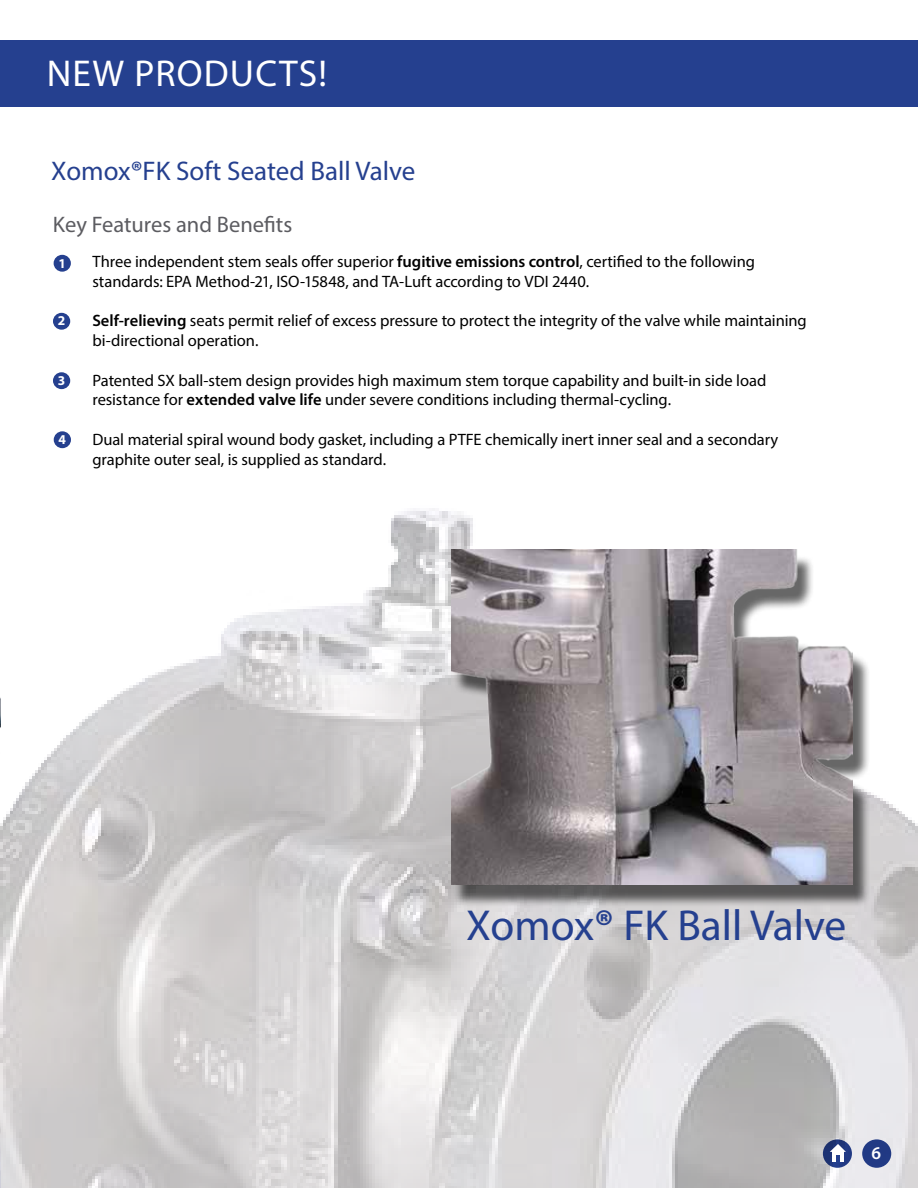
<style>
.page{position:relative;width:918px;height:1188px;background:#fff}
.page>*{position:absolute;margin:0;border:0;box-sizing:border-box;transform-origin:0 0}
.t1{font:43.5px "Myriad Pro";color:#25408f}
.t2{font:37.5px "Myriad Pro";letter-spacing:.03em;color:#fff}
.t3{font:27px "Myriad Pro";color:#25408f}
.t4{font:22.5px "Myriad Pro";color:#5c5c61}
.t5{font:600 18px "Myriad Pro";color:#fff}
.t6{font:16.5px/19.8px "Myriad Pro";letter-spacing:-.005em;color:#000}
.t7{font:700 13.5px "Myriad Pro";color:#fff}
.s1{font-weight:600}
.s2{font-weight:700}
</style>
<div class="page">
<img style="left:0;top:697px;width:1px;height:491px">
<div style="left:54px;top:255px;width:17px;height:17px;background:#25408f;border-radius:50%"></div>
<div style="left:53px;top:313px;width:17px;height:17px;background:#25408f;border-radius:50%"></div>
<div style="left:53px;top:372px;width:17px;height:17px;background:#25408f;border-radius:50%"></div>
<div style="left:54px;top:431px;width:17px;height:17px;background:#25408f;border-radius:50%"></div>
<img style="left:1px;top:508px;width:917px;height:680px">
<div style="left:454px;top:555px;width:417px;height:353px;background:#000;opacity:.6"></div>
<img style="left:452px;top:549px;width:400px;height:335px">
<div style="left:862px;top:1139px;width:29px;height:29px;background:#213a85;border-radius:50%"></div>
<svg style="left:823px;top:1139px;width:29px;height:29px"></svg>
<svg style="left:830px;top:1144px;width:16px;height:19px"></svg>
<div style="left:0;top:40px;width:918px;height:66px;background:#25408f"></div>
<h2 class="t2" style="left:47px;top:51px;width:282px">NEW PRODUCTS!</h2>
<h3 class="t3" style="left:51px;top:154px;width:366px">Xomox<span class="s1">®</span>FK Soft Seated Ball Valve</h3>
<h3 class="t4" style="left:53px;top:210px;width:241px">Key Features and Benefits</h3>
<p class="t6" style="left:92px;top:251px;width:664px">Three independent stem seals offer superior <span class="s1">fugitive emissions control</span>, certified to the following standards: EPA Method-21, ISO-15848, and TA-Luft according to VDI 2440.</p>
<p class="t6" style="left:92px;top:311px;width:716px"><span class="s1">Self-relieving</span> seats permit relief of excess pressure to protect the integrity of the valve while maintaining bi-directional operation.</p>
<p class="t6" style="left:92px;top:370px;width:675px">Patented SX ball-stem design provides high maximum stem torque capability and built-in side load resistance for <span class="s1">extended valve life</span> under severe conditions including thermal-cycling.</p>
<p class="t6" style="left:92px;top:429px;width:688px">Dual material spiral wound body gasket, including a PTFE chemically inert inner seal and a secondary graphite outer seal, is supplied as standard.</p>
<p class="t7" style="left:59px;top:254px;width:9px">1</p>
<p class="t7" style="left:58px;top:312px;width:9px">2</p>
<p class="t7" style="left:58px;top:371px;width:9px">3</p>
<p class="t7" style="left:59px;top:431px;width:9px">4</p>
<h1 class="t1" style="left:466px;top:899px;width:382px">Xomox<span class="s2">®</span> FK Ball Valve</h1>
<p class="t5" style="left:872px;top:1141px;width:11px">6</p>
</div>
